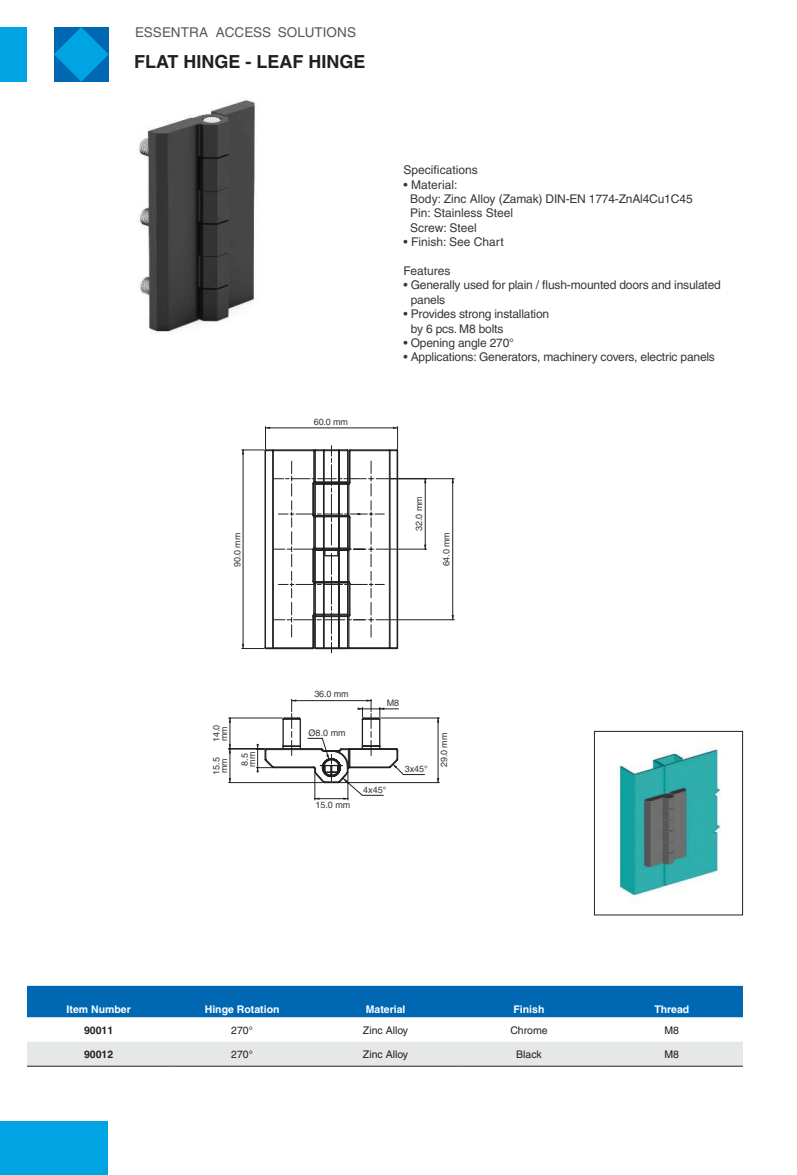
<style>
.page{position:relative;width:797px;height:1175px;background:#fff}
.page>*{position:absolute;margin:0;border:0;box-sizing:border-box;transform-origin:0 0}
.t1{font:700 18px "Helvetica";color:#221f1f}
.t2{font:13.5px "Helvetica";letter-spacing:.005em;color:#57585a}
.t3{font:12px/14.4px "Helvetica";letter-spacing:-.015em;color:#383738}
.t4{font:700 10.5px "Helvetica";color:#fff}
.t5{font:10.5px "Helvetica";color:#221f1f}
.t6{font:700 10.5px "Helvetica";color:#221f1f}
.t7{font:9px/7.5px "Helvetica";color:#383738}
</style>
<div class="page">
<div style="left:0;top:27px;width:27px;height:54px;background:#00a4e3"></div>
<svg style="left:54px;top:27px;width:55px;height:55px;background:#0085ca"></svg>
<div style="left:0;top:1120px;width:108px;height:54px;background:#00a4e3"></div>
<div style="left:27px;top:985px;width:715px;height:32px;background:#0067b2"></div>
<div style="left:27px;top:1042px;width:715px;height:23px;background:#e6e7e8"></div>
<hr style="left:27px;top:1065px;width:143px;height:1px;background:#221f1f">
<hr style="left:170px;top:1065px;width:144px;height:1px;background:#221f1f">
<hr style="left:314px;top:1065px;width:143px;height:1px;background:#221f1f">
<hr style="left:457px;top:1065px;width:143px;height:1px;background:#221f1f">
<hr style="left:600px;top:1065px;width:143px;height:1px;background:#221f1f">
<img style="left:138px;top:98px;width:118px;height:236px">
<img style="left:616px;top:746px;width:105px;height:157px">
<div style="left:594px;top:731px;width:149px;height:184px;border:1px solid #221f1f"></div>
<svg style="left:228px;top:699px;width:212px;height:101px"></svg>
<hr style="left:452px;top:479px;width:1px;height:141px;background:#221f1f">
<hr style="left:390px;top:478px;width:64px;height:1px;background:#221f1f">
<hr style="left:390px;top:619px;width:64px;height:1px;background:#221f1f">
<hr style="left:425px;top:479px;width:1px;height:70px;background:#221f1f">
<hr style="left:390px;top:549px;width:36px;height:1px;background:#221f1f">
<svg style="left:242px;top:426px;width:157px;height:227px"></svg>
<p class="t2" style="left:135px;top:25px;width:222px">ESSENTRA ACCESS SOLUTIONS</p>
<h1 class="t1" style="left:134px;top:55px;width:233px">FLAT HINGE - LEAF HINGE</h1>
<p class="t7" style="left:234px;top:567px;width:36px;rotate:-90deg">90.0 mm</p>
<p class="t7" style="left:314px;top:418px;width:36px">60.0 mm</p>
<p class="t3" style="left:403px;top:164px;width:76px">Specifications</p>
<p class="t3" style="left:410px;top:178px;width:284px;text-indent:-7px">• Material:<br>Body: Zinc Alloy (Zamak) DIN-EN 1774-ZnAl4Cu1C45<br>Pin: Stainless Steel<br>Screw: Steel</p>
<p class="t3" style="left:403px;top:236px;width:102px">• Finish: See Chart</p>
<p class="t3" style="left:403px;top:265px;width:48px">Features</p>
<p class="t3" style="left:411px;top:279px;width:311px;text-indent:-7px">• Generally used for plain / flush-mounted doors and insulated panels</p>
<p class="t3" style="left:411px;top:308px;width:140px;text-indent:-7px">• Provides strong installation by 6 pcs. M8 bolts</p>
<p class="t3" style="left:403px;top:337px;width:112px">• Opening angle 270°</p>
<p class="t3" style="left:403px;top:351px;width:313px">• Applications: Generators, machinery covers, electric panels</p>
<p class="t7" style="left:416px;top:531px;width:36px;rotate:-90deg">32.0 mm</p>
<p class="t7" style="left:443px;top:566px;width:36px;rotate:-90deg">64.0 mm</p>
<p class="t7" style="left:213px;top:742px;width:19px;rotate:-90deg">14.0 mm</p>
<p class="t7" style="left:213px;top:774px;width:19px;rotate:-90deg">15.5 mm</p>
<p class="t7" style="left:241px;top:767px;width:16px;rotate:-90deg">8.5 mm</p>
<p class="t7" style="left:314px;top:691px;width:36px">36.0 mm</p>
<p class="t7" style="left:308px;top:730px;width:39px">Ø8.0 mm</p>
<p class="t7" style="left:387px;top:700px;width:14px">M8</p>
<p class="t7" style="left:405px;top:766px;width:25px">3x45°</p>
<p class="t7" style="left:441px;top:767px;width:36px;rotate:-90deg">29.0 mm</p>
<p class="t7" style="left:315px;top:801px;width:37px">15.0 mm</p>
<p class="t7" style="left:363px;top:786px;width:25px">4x45°</p>
<p class="t4" style="left:67px;top:1005px;width:66px">Item Number</p>
<p class="t4" style="left:205px;top:1005px;width:76px">Hinge Rotation</p>
<p class="t4" style="left:366px;top:1005px;width:41px">Material</p>
<p class="t4" style="left:513px;top:1005px;width:32px">Finish</p>
<p class="t4" style="left:654px;top:1005px;width:37px">Thread</p>
<p class="t6" style="left:84px;top:1025px;width:31px">90011</p>
<p class="t5" style="left:231px;top:1025px;width:23px">270°</p>
<p class="t5" style="left:363px;top:1025px;width:47px">Zinc Alloy</p>
<p class="t5" style="left:510px;top:1025px;width:39px">Chrome</p>
<p class="t5" style="left:664px;top:1025px;width:16px">M8</p>
<p class="t6" style="left:84px;top:1050px;width:31px">90012</p>
<p class="t5" style="left:231px;top:1050px;width:23px">270°</p>
<p class="t5" style="left:363px;top:1050px;width:47px">Zinc Alloy</p>
<p class="t5" style="left:516px;top:1050px;width:27px">Black</p>
<p class="t5" style="left:664px;top:1050px;width:16px">M8</p>
</div>
